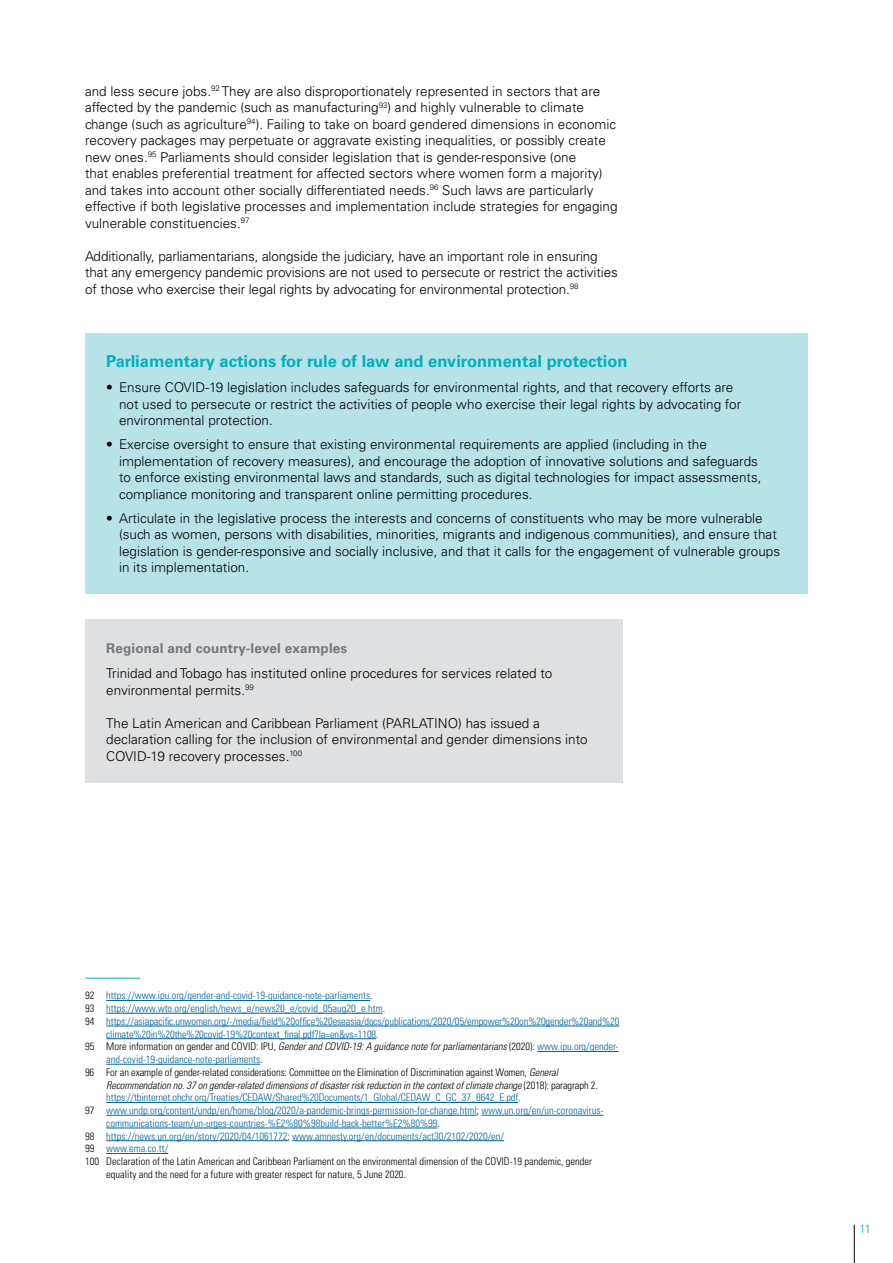
<style>
.page{position:relative;width:893px;height:1263px;background:#fff}
.page>*{position:absolute;margin:0;border:0;box-sizing:border-box;transform-origin:0 0}
.t1{font:700 16.5px "Univers";color:#00b0bd}
.t2{font:300 13.5px/16.5px "Univers";color:#000}
.t3{font:700 13.5px "Univers";letter-spacing:.01em;color:#72777b}
.t4{font:300 12px "Univers";color:#00b0bd}
.t5{font:300 condensed 10.5px "Univers";color:#00639b}
.t6{font:300 condensed 10.5px "Univers";color:#000}
.t7{font:italic 300 condensed 10.5px "Univers";letter-spacing:-.01em;color:#000}
.s1{color:#000}
.s2{font-style:normal}
.s3{font-style:normal;color:#00639b}
.s4{font-style:italic}
</style>
<div class="page">
<hr style="left:854px;top:1225px;width:1px;height:38px;background:#000">
<div style="left:85px;top:619px;width:538px;height:164px;background:#dee0e2"></div>
<hr style="left:85px;top:978px;width:55px;height:1px;background:#00b0bd">
<hr style="left:106px;top:1000px;width:264px;height:1px;background:#00639b">
<hr style="left:106px;top:1013px;width:277px;height:1px;background:#00639b">
<hr style="left:106px;top:1026px;width:513px;height:1px;background:#00639b">
<hr style="left:106px;top:1038px;width:270px;height:1px;background:#00639b">
<hr style="left:537px;top:1051px;width:81px;height:1px;background:#00639b">
<hr style="left:106px;top:1064px;width:154px;height:1px;background:#00639b">
<hr style="left:106px;top:1102px;width:412px;height:1px;background:#00639b">
<hr style="left:106px;top:1115px;width:371px;height:1px;background:#00639b">
<hr style="left:481px;top:1115px;width:122px;height:1px;background:#00639b">
<hr style="left:106px;top:1128px;width:332px;height:1px;background:#00639b">
<hr style="left:106px;top:1140px;width:182px;height:1px;background:#00639b">
<hr style="left:292px;top:1140px;width:212px;height:1px;background:#00639b">
<hr style="left:106px;top:1153px;width:62px;height:1px;background:#00639b">
<div style="left:85px;top:333px;width:723px;height:261px;background:#b7e2e7"></div>
<p class="t2" style="left:85px;top:83px;width:534px">and less secure jobs.<sup>92</sup> They are also disproportionately represented in sectors that are affected by the pandemic (such as manufacturing<sup>93</sup>) and highly vulnerable to climate change (such as agriculture<sup>94</sup>). Failing to take on board gendered dimensions in economic recovery packages may perpetuate or aggravate existing inequalities, or possibly create new ones.<sup>95</sup> Parliaments should consider legislation that is gender-responsive (one<br>that enables preferential treatment for affected sectors where women form a majority) and takes into account other socially differentiated needs.<sup>96</sup> Such laws are particularly effective if both legislative processes and implementation include strategies for engaging vulnerable constituencies.<sup>97</sup></p>
<p class="t2" style="left:85px;top:248px;width:534px">Additionally, parliamentarians, alongside the judiciary, have an important role in ensuring that any emergency pandemic provisions are not used to persecute or restrict the activities of those who exercise their legal rights by advocating for environmental protection.<sup>98</sup></p>
<p class="t1" style="left:106px;top:352px;width:523px">Parliamentary actions for rule of law and environmental protection</p>
<p class="t2" style="left:119px;top:379px;width:624px;text-indent:-13px">• Ensure COVID-19 legislation includes safeguards for environmental rights, and that recovery efforts are not used to persecute or restrict the activities of people who exercise their legal rights by advocating for environmental protection.</p>
<p class="t2" style="left:119px;top:436px;width:644px;text-indent:-13px">• Exercise oversight to ensure that existing environmental requirements are applied (including in the implementation of recovery measures), and encourage the adoption of innovative solutions and safeguards to enforce existing environmental laws and standards, such as digital technologies for impact assessments, compliance monitoring and transparent online permitting procedures.</p>
<p class="t2" style="left:119px;top:510px;width:663px;text-indent:-13px">• Articulate in the legislative process the interests and concerns of constituents who may be more vulnerable (such as women, persons with disabilities, minorities, migrants and indigenous communities), and ensure that legislation is gender-responsive and socially inclusive, and that it calls for the engagement of vulnerable groups in its implementation.</p>
<p class="t3" style="left:106px;top:640px;width:242px">Regional and country-level examples</p>
<p class="t2" style="left:106px;top:665px;width:448px">Trinidad and Tobago has instituted online procedures for services related to environmental permits.<sup>99</sup></p>
<p class="t2" style="left:106px;top:714px;width:483px">The Latin American and Caribbean Parliament (PARLATINO) has issued a declaration calling for the inclusion of environmental and gender dimensions into<br>COVID-19 recovery processes.<sup>100</sup></p>
<p class="t5" style="left:85px;top:989px;width:289px"><span class="s1">92</span> https://www.ipu.org/gender-and-covid-19-guidance-note-parliaments<span class="s1">.</span></p>
<p class="t5" style="left:85px;top:1002px;width:302px"><span class="s1">93</span> https://www.wto.org/english/news_e/news20_e/covid_05aug20_e.htm<span class="s1">.</span></p>
<p class="t5" style="left:85px;top:1015px;width:536px"><span class="s1">94</span> https://asiapacific.unwomen.org/-/media/field%20office%20eseasia/docs/publications/2020/05/empower%20on%20gender%20and%20</p>
<p class="t5" style="left:106px;top:1028px;width:274px">climate%20in%20the%20covid-19%20context_final.pdf?la=en&amp;vs=1108<span class="s1">.</span></p>
<p class="t7" style="left:85px;top:1040px;width:535px"><span class="s2">95 More information on gender and COVID: IPU,</span> Gender and COVID-19: A guidance note for parliamentarians <span class="s2">(2020):</span> <span class="s3">www.ipu.org/gender-</span></p>
<p class="t5" style="left:106px;top:1053px;width:158px">and-covid-19-guidance-note-parliaments<span class="s1">.</span></p>
<p class="t6" style="left:85px;top:1066px;width:475px">96 For an example of gender‑related considerations: Committee on the Elimination of Discrimination against Women, <span class="s4">General</span></p>
<p class="t7" style="left:106px;top:1079px;width:493px">Recommendation no. 37 on gender-related dimensions of disaster risk reduction in the context of climate change <span class="s2">(2018): paragraph 2.</span></p>
<p class="t5" style="left:106px;top:1091px;width:416px">https://tbinternet.ohchr.org/Treaties/CEDAW/Shared%20Documents/1_Global/CEDAW_C_GC_37_8642_E.pdf<span class="s1">.</span></p>
<p class="t5" style="left:85px;top:1104px;width:520px"><span class="s1">97</span> www.undp.org/content/undp/en/home/blog/2020/a-pandemic-brings-permission-for-change.html<span class="s1">;</span> www.un.org/en/un-coronavirus-</p>
<p class="t5" style="left:106px;top:1117px;width:335px">communications-team/un-urges-countries-%E2%80%98build-back-better%E2%80%99<span class="s1">.</span></p>
<p class="t5" style="left:85px;top:1130px;width:420px"><span class="s1">98</span> https://news.un.org/en/story/2020/04/1061772<span class="s1">;</span> www.amnesty.org/en/documents/act30/2102/2020/en/</p>
<p class="t5" style="left:85px;top:1142px;width:85px"><span class="s1">99</span> www.ema.co.tt/</p>
<p class="t6" style="left:85px;top:1155px;width:508px">100 Declaration of the Latin American and Caribbean Parliament on the environmental dimension of the COVID-19 pandemic, gender</p>
<p class="t6" style="left:106px;top:1168px;width:301px">equality and the need for a future with greater respect for nature, 5 June 2020.</p>
<p class="t4" style="left:859px;top:1222px;width:13px">11</p>
</div>
